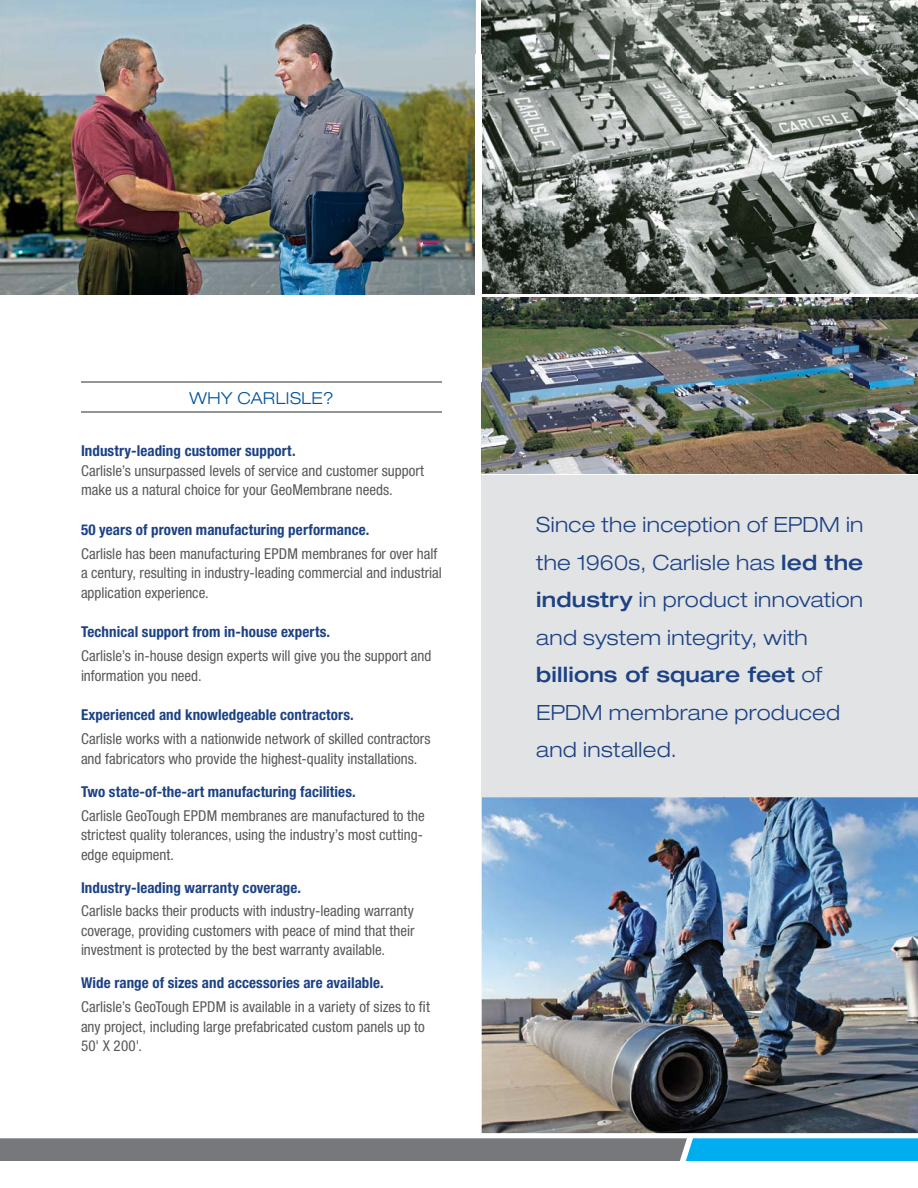
<style>
.page{position:relative;width:918px;height:1188px;background:#fff}
.page>*{position:absolute;margin:0;border:0;box-sizing:border-box;transform-origin:0 0}
.t1{font:300 expanded 21px/37.5px "Helvetica Neue";letter-spacing:.015em;color:#1d4284}
.t2{font:300 expanded 16.5px "Helvetica Neue";letter-spacing:.03em;color:#00549e}
.t3{font:condensed 15px/19.5px "Helvetica Neue";color:#58595b}
.t4{font:700 condensed 15px "Helvetica Neue";letter-spacing:.005em;color:#1d4284}
.s1{font-weight:500}
</style>
<div class="page">
<div style="left:482px;top:475px;width:436px;height:322px;background:#e2e3e4"></div>
<img style="left:482px;top:798px;width:436px;height:335px">
<img style="left:482px;top:797px;width:436px;height:1px">
<img style="left:0;top:0;width:475px;height:294px">
<img style="left:482px;top:297px;width:436px;height:177px">
<img style="left:482px;top:0;width:436px;height:294px">
<svg style="left:0;top:1138px;width:918px;height:23px"></svg>
<hr style="left:81px;top:412px;width:361px;height:1px;background:#939598">
<hr style="left:81px;top:382px;width:361px;height:1px;background:#939598">
<p class="t2" style="left:189px;top:392px;width:146px">WHY CARLISLE?</p>
<p class="t4" style="left:81px;top:445px;width:216px">Industry-leading customer support.</p>
<p class="t3" style="left:81px;top:462px;width:345px">Carlisle’s unsurpassed levels of service and customer support make us a natural choice for your GeoMembrane needs.</p>
<p class="t4" style="left:81px;top:524px;width:290px">50 years of proven manufacturing performance.</p>
<p class="t3" style="left:81px;top:545px;width:362px">Carlisle has been manufacturing EPDM membranes for over half a century, resulting in industry-leading commercial and industrial application experience.</p>
<p class="t4" style="left:81px;top:627px;width:251px">Technical support from in-house experts.</p>
<p class="t3" style="left:81px;top:647px;width:352px">Carlisle’s in-house design experts will give you the support and information you need.</p>
<p class="t4" style="left:81px;top:710px;width:274px">Experienced and knowledgeable contractors.</p>
<p class="t3" style="left:81px;top:730px;width:351px">Carlisle works with a nationwide network of skilled contractors and fabricators who provide the highest-quality installations.</p>
<p class="t4" style="left:81px;top:786px;width:276px">Two state-of-the-art manufacturing facilities.</p>
<p class="t3" style="left:81px;top:807px;width:345px;text-align:justify">Carlisle GeoTough EPDM membranes are manufactured to the strictest quality tolerances, using the industry’s most cutting&shy;edge equipment.</p>
<p class="t4" style="left:81px;top:882px;width:222px">Industry-leading warranty coverage.</p>
<p class="t3" style="left:81px;top:903px;width:335px;text-align:justify">Carlisle backs their products with industry-leading warranty coverage, providing customers with peace of mind that their investment is protected by the best warranty available.</p>
<p class="t4" style="left:81px;top:978px;width:304px">Wide range of sizes and accessories are available.</p>
<p class="t3" style="left:81px;top:998px;width:351px">Carlisle’s GeoTough EPDM is available in a variety of sizes to fit any project, including large prefabricated custom panels up to<br>50' X 200'.</p>
<h1 class="t1" style="left:536px;top:508px;width:329px">Since the inception of EPDM in the 1960s, Carlisle has <span class="s1">led the industry</span> in product innovation and system integrity, with <span class="s1">billions of square feet</span> of<br>EPDM membrane produced and installed.</h1>
</div>
